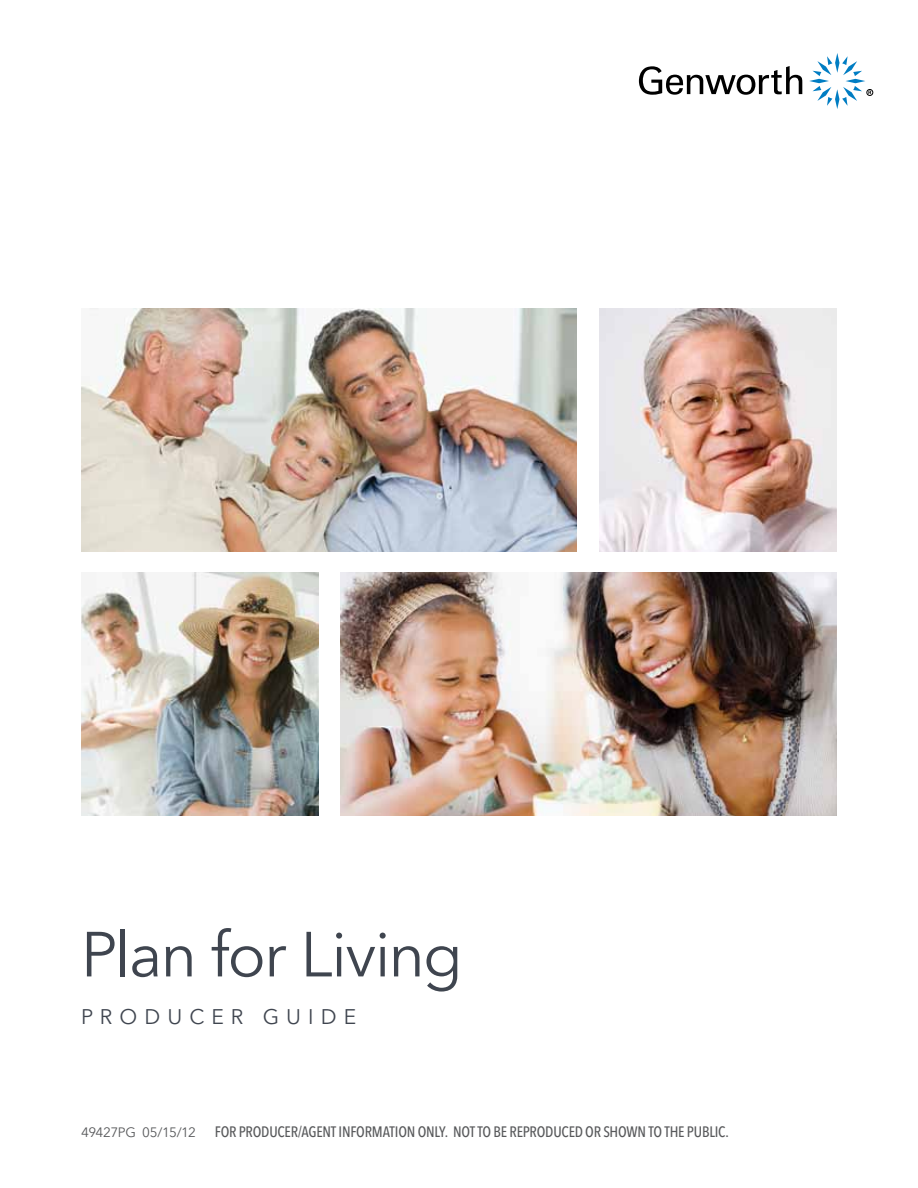
<style>
.page{position:relative;width:918px;height:1188px;background:#fff}
.page>*{position:absolute;margin:0;border:0;box-sizing:border-box;transform-origin:0 0}
.t1{font:63px "Avenir Next LT Pro";letter-spacing:-.03em;color:#3f454f}
.t2{font:21px "Avenir Next LT Pro";color:#3f454f}
.t3{font:500 condensed 15px "Avenir Next LT Pro";letter-spacing:-.015em;color:#58595b}
.t4{font:13.5px "Avenir Next LT Pro";letter-spacing:-.035em;color:#58595b}
</style>
<div class="page">
<svg style="left:639px;top:66px;width:163px;height:29px"></svg>
<div style="left:867px;top:89px;width:6px;height:7px;border:1px solid #000;border-radius:50%"></div>
<svg style="left:809px;top:53px;width:62px;height:56px"></svg>
<img style="left:81px;top:573px;width:238px;height:242px">
<img style="left:599px;top:309px;width:238px;height:243px">
<img style="left:81px;top:309px;width:496px;height:243px">
<img style="left:340px;top:573px;width:497px;height:242px">
<h1 class="t1" style="left:81px;top:917px;width:383px">PLAN FOR LIVING</h1>
<h2 class="t2" style="left:81px;top:1005px;width:84px">PR ODUCER</h2>
<h2 class="t2" style="left:263px;top:1005px;width:19px">GU</h2>
<h2 class="t2" style="left:308px;top:1005px;width:30px">I DE</h2>
<p class="t4" style="left:81px;top:1125px;width:116px">49427PG 05/15/12</p>
<p class="t3" style="left:215px;top:1123px;width:516px">FOR PRODUCER/AGENT INFORMATION ONLY. NOT TO BE REPRODUCED OR SHOWN TO THE PUBLIC.</p>
</div>
